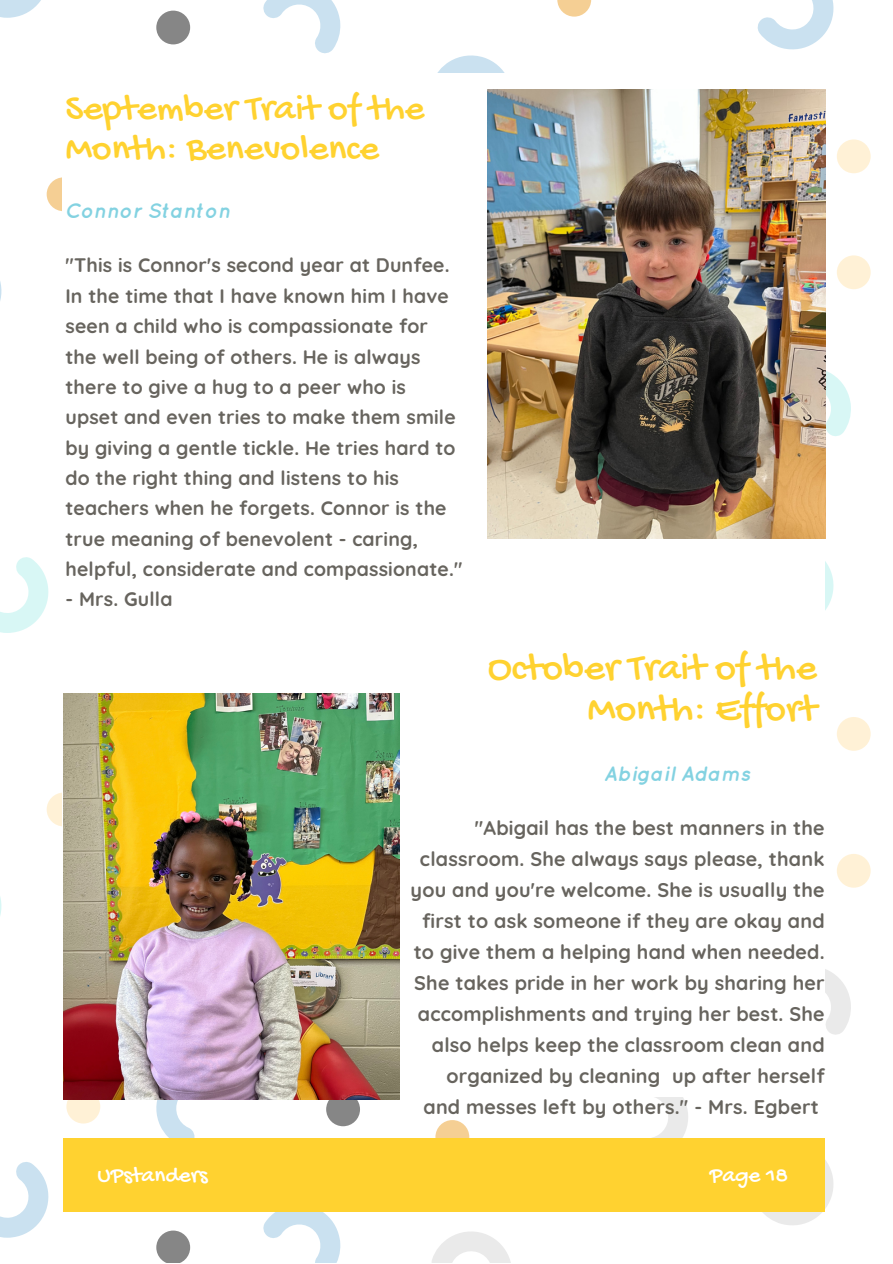
<style>
.page{position:relative;width:893px;height:1264px;background:#fff}
.page>*{position:absolute;margin:0;border:0;box-sizing:border-box;transform-origin:0 0}
.t1{font:40.2px/41.7px "Gochi Hand";color:#ffd230;text-align:right}
.t2{font:38.1px/39.3px "Gochi Hand";color:#ffd230}
.t3{font:23.1px "Gochi Hand";color:#fff}
.t4{font:italic 700 21px "Quicksand";color:#83d2e1}
.t5{font:italic 700 20.85px "Quicksand";color:#83d2e1}
.t6{font:700 19.8px/30.9px "Quicksand";letter-spacing:.01em;color:#67645e;text-align:right}
.t7{font:700 19.5px/30.3px "Quicksand";letter-spacing:.01em;color:#67645e}
</style>
<div class="page">
<div style="left:47px;top:792px;width:33px;height:34px;background:linear-gradient(to bottom,#fff2d8,#fff1d5);border-radius:50%"></div>
<svg style="left:0;top:557px;width:49px;height:76px"></svg>
<svg style="left:0;top:897px;width:2px;height:19px"></svg>
<div style="left:836px;top:717px;width:34px;height:33px;background:#fff1d6;border-radius:50%"></div>
<div style="left:836px;top:255px;width:34px;height:34px;background:#fff1d6;border-radius:50%"></div>
<svg style="left:825px;top:561px;width:9px;height:49px"></svg>
<svg style="left:825px;top:362px;width:26px;height:75px"></svg>
<div style="left:435px;top:1120px;width:34px;height:33px;background:#f5cf94;border-radius:50%"></div>
<div style="left:836px;top:853px;width:34px;height:34px;background:#fff1d6;border-radius:50%"></div>
<svg style="left:756px;top:1153px;width:77px;height:72px"></svg>
<svg style="left:825px;top:969px;width:26px;height:66px"></svg>
<svg style="left:652px;top:1097px;width:36px;height:41px"></svg>
<svg style="left:432px;top:1231px;width:79px;height:31px"></svg>
<div style="left:66px;top:1089px;width:34px;height:34px;background:#fff1d6;border-radius:50%"></div>
<svg style="left:156px;top:1230px;width:34px;height:32px"></svg>
<div style="left:326px;top:1092px;width:34px;height:34px;background:#868686;border-radius:50%"></div>
<svg style="left:0;top:1162px;width:49px;height:75px"></svg>
<svg style="left:262px;top:1211px;width:79px;height:51px"></svg>
<svg style="left:155px;top:1099px;width:67px;height:39px"></svg>
<svg style="left:47px;top:177px;width:33px;height:34px"></svg>
<div style="left:156px;top:11px;width:34px;height:33px;background:#868686;border-radius:50%"></div>
<svg style="left:0;top:0;width:41px;height:18px"></svg>
<svg style="left:263px;top:0;width:78px;height:54px"></svg>
<svg style="left:0;top:281px;width:2px;height:20px"></svg>
<svg style="left:557px;top:0;width:34px;height:17px"></svg>
<div style="left:836px;top:139px;width:34px;height:34px;background:#fff1d6;border-radius:50%"></div>
<svg style="left:757px;top:0;width:77px;height:50px"></svg>
<svg style="left:437px;top:55px;width:68px;height:18px"></svg>
<div style="left:777px;top:1138px;width:47px;height:73px;background:#ffd230"></div>
<div style="left:110px;top:1138px;width:667px;height:73px;background:#ffd230"></div>
<div style="left:63px;top:1138px;width:47px;height:73px;background:#ffd230"></div>
<div style="left:63px;top:141px;width:761px;height:896px;background:#fff"></div>
<img style="left:487px;top:90px;width:338px;height:448px">
<img style="left:63px;top:693px;width:336px;height:406px">
<h2 class="t2" style="left:65px;top:92px;width:360px">September Trait of the<br>Month: Benevolence</h2>
<p class="t4" style="left:65px;top:198px;width:167px">Connor Stanton</p>
<p class="t7" style="left:65px;top:250px;width:398px">"This is Connor's second year at Dunfee.<br>In the time that I have known him I have seen a child who is compassionate for the well being of others. He is always there to give a hug to a peer who is upset and even tries to make them smile by giving a gentle tickle. He tries hard to do the right thing and listens to his teachers when he forgets. Connor is the true meaning of benevolent - caring, helpful, considerate and compassionate."</p>
<p class="t7" style="left:65px;top:584px;width:109px">- Mrs. Gulla</p>
<h1 class="t1" style="left:487px;top:649px;width:330px">October Trait of the<br>Month: Effort</h1>
<p class="t5" style="left:604px;top:760px;width:148px">Abigail Adams</p>
<p class="t6" style="left:410px;top:812px;width:415px">"Abigail has the best manners in the classroom. She always says please, thank you and you're welcome. She is usually the first to ask someone if they are okay and to give them a helping hand when needed.<br>She takes pride in her work by sharing her accomplishments and trying her best. She also helps keep the classroom clean and organized by cleaning up after herself and messes left by others." - Mrs. Egbert</p>
<p class="t3" style="left:97px;top:1163px;width:112px">UPstanders</p>
<p class="t3" style="left:709px;top:1163px;width:80px">Page 18</p>
</div>
